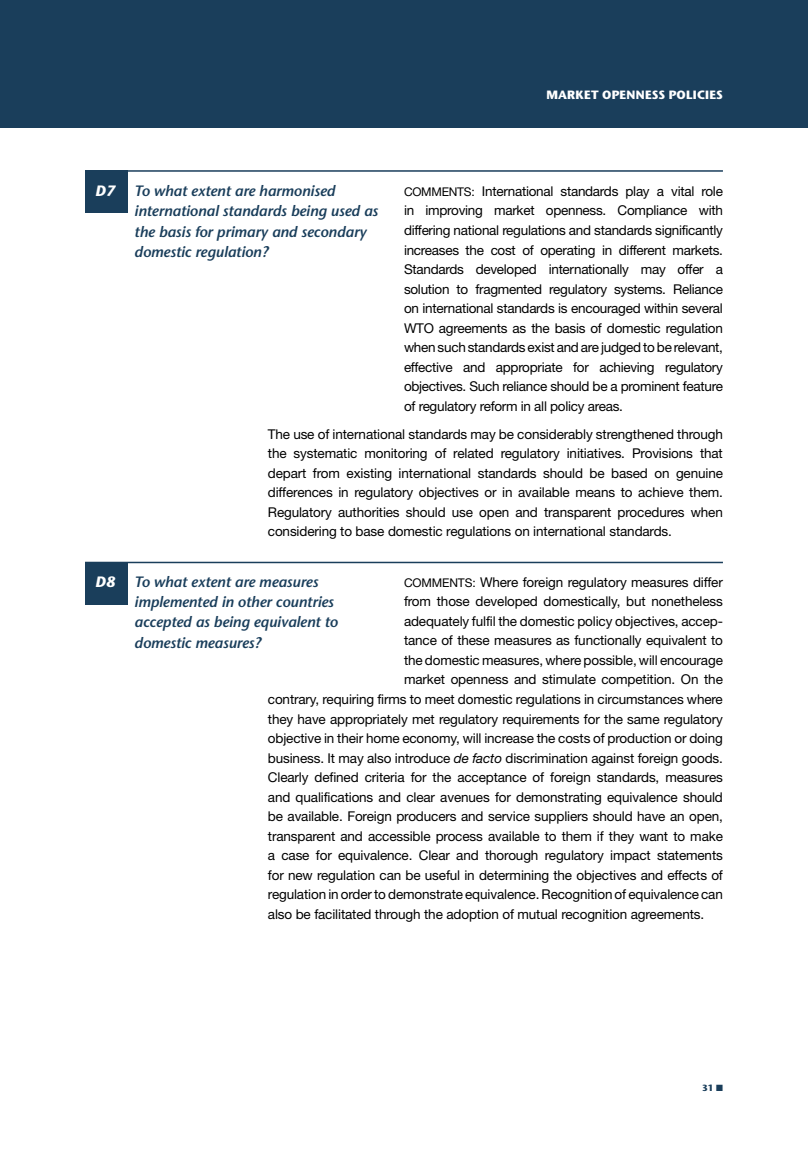
<style>
.page{position:relative;width:808px;height:1149px;background:#fff}
.page>*{position:absolute;margin:0;border:0;box-sizing:border-box;transform-origin:0 0}
._02_question{font:italic 600 15px/20.2px "Stone Sans Std";letter-spacing:-.01em;color:#1a3e5b}
._02_question-2{font:italic 700 15px "Stone Sans Std";color:#fff}
._03_text_-10_no_hyphens{font:13.5px/19.5px "Helvetica Neue";letter-spacing:-.01em;color:#000;text-align:justify}
.t1{font:700 12px "Stone Sans Std";letter-spacing:.015em;color:#fff}
._05_index{font:700 9px "Stone Sans Std";color:#1a3e5b}
.s1{font-size:12px}
.s2{font-style:italic}
</style>
<div class="page">
<div style="left:85px;top:561px;width:43px;height:43px;background:#1a3e5b"></div>
<hr style="left:85px;top:561px;width:638px;height:2px;background:#1a3e5b">
<div style="left:85px;top:170px;width:43px;height:43px;background:#1a3e5b"></div>
<hr style="left:85px;top:170px;width:638px;height:2px;background:#1a3e5b">
<div style="left:0;top:0;width:808px;height:128px;background:#1a3e5b"></div>
<p class="t1" style="left:546px;top:88px;width:178px">MARKET OPENNESS POLICIES</p>
<p class="_02_question-2" style="left:95px;top:182px;width:22px">D7</p>
<p class="_02_question" style="left:134px;top:181px;width:245px">To what extent are harmonised international standards being used as the basis for primary and secondary domestic regulation?</p>
<p class="_03_text_-10_no_hyphens" style="left:404px;top:181px;width:320px"><span class="s1">COMMENTS:</span> International standards play a vital role in improving market openness. Compliance with differing national regulations and standards significantly increases the cost of operating in different markets.<br>Standards developed internationally may offer a solution to fragmented regulatory systems. Reliance on international standards is encouraged within several WTO agreements as the basis of domestic regulation when such standards exist and are judged to be relevant, effective and appropriate for achieving regulatory objectives. Such reliance should be a prominent feature of regulatory reform in all policy areas.</p>
<p class="_03_text_-10_no_hyphens" style="left:268px;top:424px;width:457px">The use of international standards may be considerably strengthened through the systematic monitoring of related regulatory initiatives. Provisions that depart from existing international standards should be based on genuine differences in regulatory objectives or in available means to achieve them.<br>Regulatory authorities should use open and transparent procedures when considering to base domestic regulations on international standards.</p>
<p class="_02_question-2" style="left:95px;top:572px;width:22px">D8</p>
<p class="_02_question" style="left:134px;top:571px;width:205px">To what extent are measures implemented in other countries accepted as being equivalent to domestic measures?</p>
<p class="_03_text_-10_no_hyphens" style="left:404px;top:572px;width:320px"><span class="s1">COMMENTS:</span> Where foreign regulatory measures differ</p>
<p class="_03_text_-10_no_hyphens" style="left:404px;top:591px;width:320px">from those developed domestically, but nonetheless</p>
<p class="_03_text_-10_no_hyphens" style="left:404px;top:611px;width:320px">adequately fulfil the domestic policy objectives, accep-</p>
<p class="_03_text_-10_no_hyphens" style="left:404px;top:630px;width:320px">tance of these measures as functionally equivalent to</p>
<p class="_03_text_-10_no_hyphens" style="left:404px;top:650px;width:320px">the domestic measures, where possible, will encourage</p>
<p class="_03_text_-10_no_hyphens" style="left:404px;top:669px;width:320px">market openness and stimulate competition. On the</p>
<p class="_03_text_-10_no_hyphens" style="left:268px;top:689px;width:456px">contrary, requiring firms to meet domestic regulations in circumstances where</p>
<p class="_03_text_-10_no_hyphens" style="left:268px;top:708px;width:456px">they have appropriately met regulatory requirements for the same regulatory</p>
<p class="_03_text_-10_no_hyphens" style="left:268px;top:728px;width:456px">objective in their home economy, will increase the costs of production or doing</p>
<p class="_03_text_-10_no_hyphens" style="left:268px;top:747px;width:456px">business. It may also introduce <span class="s2">de facto</span> discrimination against foreign goods.</p>
<p class="_03_text_-10_no_hyphens" style="left:268px;top:767px;width:456px">Clearly defined criteria for the acceptance of foreign standards, measures</p>
<p class="_03_text_-10_no_hyphens" style="left:268px;top:786px;width:456px">and qualifications and clear avenues for demonstrating equivalence should</p>
<p class="_03_text_-10_no_hyphens" style="left:268px;top:806px;width:457px">be available. Foreign producers and service suppliers should have an open,</p>
<p class="_03_text_-10_no_hyphens" style="left:268px;top:825px;width:456px">transparent and accessible process available to them if they want to make</p>
<p class="_03_text_-10_no_hyphens" style="left:268px;top:845px;width:456px">a case for equivalence. Clear and thorough regulatory impact statements</p>
<p class="_03_text_-10_no_hyphens" style="left:268px;top:864px;width:456px">for new regulation can be useful in determining the objectives and effects of</p>
<p class="_03_text_-10_no_hyphens" style="left:268px;top:884px;width:456px">regulation in order to demonstrate equivalence. Recognition of equivalence can</p>
<p class="_03_text_-10_no_hyphens" style="left:268px;top:903px;width:438px">also be facilitated through the adoption of mutual recognition agreements.</p>
<p class="_05_index" style="left:702px;top:1081px;width:22px">31 ■</p>
</div>
